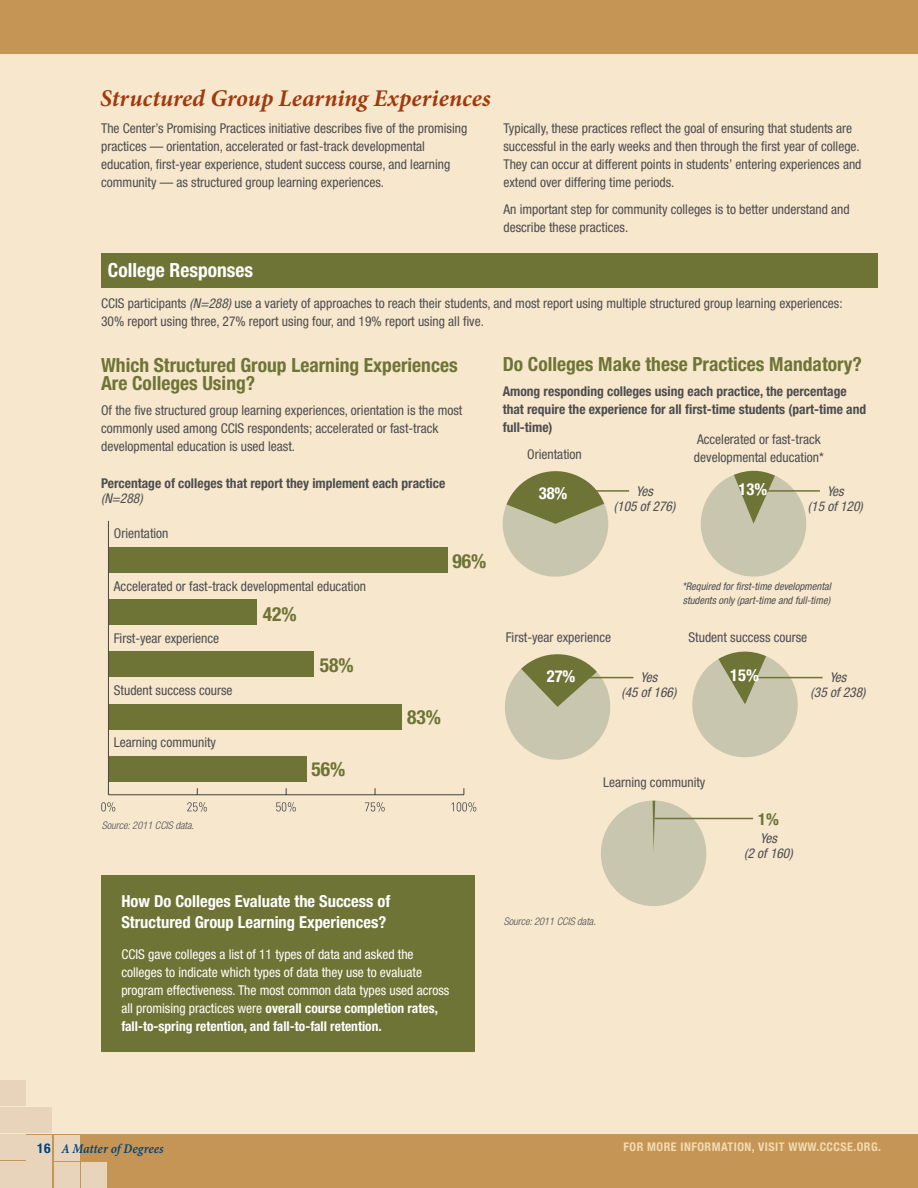
<style>
.page{position:relative;width:918px;height:1188px;background:#f6e7cd}
.page>*{position:absolute;margin:0;border:0;box-sizing:border-box;transform-origin:0 0}
.t1{font:italic 700 24px "Minion Pro";color:#9f3a0d}
.t2{font:700 condensed 19.5px/18px "Helvetica Neue LT Std";color:#6e7435}
.t3{font:700 condensed 19.5px "Helvetica Neue LT Std";color:#fff}
.t4{font:700 condensed 16.5px/21px "Helvetica Neue LT Std";color:#fff}
.t5{font:700 condensed 16.5px "Helvetica Neue LT Std";color:#6e7435}
.t6{font:condensed 13.5px/18px "Helvetica Neue LT Std";color:#4d4d4f}
.t7{font:condensed 13.5px/18px "Helvetica Neue LT Std";color:#fff}
.t8{font:700 condensed 13.5px/18px "Helvetica Neue LT Std";color:#4d4d4f}
.t9{font:italic condensed 13.5px/15px "Helvetica Neue LT Std";color:#4d4d4f;text-align:center}
.t10{font:13.5px "Minion Pro Semibold Cn It Capt";color:#00427a}
.t11{font:700 condensed 12px "Helvetica Neue LT Std";letter-spacing:.04em;color:#f2dab1}
.t12{font:italic condensed 10.5px/13.5px "Helvetica Neue LT Std";color:#4d4d4f}
.t13{font:italic 300 condensed 10.5px "Helvetica Neue LT Std";color:#4d4d4f}
.s1{font-style:italic}
.s2{font-weight:700}
.s3{font-family:"Helvetica Neue LT Std";font-weight:700;font-stretch:condensed}
</style>
<div class="page">
<div style="left:0;top:1135px;width:918px;height:53px;background:#c59556"></div>
<div style="left:0;top:0;width:918px;height:54px;background:#c59556"></div>
<div style="left:27px;top:1162px;width:25px;height:26px;background:#e8d4bb"></div>
<div style="left:54px;top:1162px;width:25px;height:26px;background:#e8d4bb"></div>
<div style="left:81px;top:1162px;width:26px;height:26px;background:#e8d4bb"></div>
<div style="left:0;top:1162px;width:25px;height:26px;background:#e8d4bb"></div>
<div style="left:0;top:1135px;width:25px;height:25px;background:#e8d4bb"></div>
<div style="left:0;top:1080px;width:25px;height:26px;background:#e8d4bb"></div>
<div style="left:0;top:1108px;width:25px;height:25px;background:#e8d4bb"></div>
<div style="left:27px;top:1135px;width:25px;height:26px;background:#e8d4bb"></div>
<div style="left:54px;top:1135px;width:25px;height:26px;background:#e8d4bb"></div>
<div style="left:27px;top:1108px;width:25px;height:25px;background:#e8d4bb"></div>
<div style="left:108px;top:757px;width:198px;height:25px;background:#6e7435"></div>
<div style="left:108px;top:548px;width:340px;height:25px;background:#6e7435"></div>
<div style="left:108px;top:600px;width:149px;height:25px;background:#6e7435"></div>
<div style="left:108px;top:652px;width:206px;height:25px;background:#6e7435"></div>
<div style="left:108px;top:704px;width:294px;height:25px;background:#6e7435"></div>
<div style="left:101px;top:875px;width:373px;height:177px;background:#6e7435"></div>
<div style="left:101px;top:253px;width:777px;height:35px;background:#6e7435"></div>
<svg style="left:101px;top:802px;width:14px;height:10px"></svg>
<svg style="left:187px;top:802px;width:20px;height:10px"></svg>
<svg style="left:276px;top:802px;width:20px;height:10px"></svg>
<svg style="left:365px;top:802px;width:20px;height:10px"></svg>
<svg style="left:452px;top:802px;width:24px;height:10px"></svg>
<hr style="left:108px;top:794px;width:356px;height:1px;background:#4d4d4f">
<hr style="left:108px;top:521px;width:1px;height:274px;background:#4d4d4f">
<svg style="left:505px;top:654px;width:111px;height:106px"></svg>
<hr style="left:580px;top:677px;width:53px;height:1px;background:#6e7435">
<svg style="left:601px;top:801px;width:106px;height:105px"></svg>
<hr style="left:655px;top:818px;width:98px;height:1px;background:#6e7435">
<svg style="left:502px;top:471px;width:107px;height:106px"></svg>
<hr style="left:575px;top:490px;width:54px;height:2px;background:#6e7435">
<svg style="left:701px;top:470px;width:106px;height:107px"></svg>
<hr style="left:766px;top:490px;width:54px;height:2px;background:#6e7435">
<svg style="left:692px;top:651px;width:113px;height:107px"></svg>
<hr style="left:757px;top:677px;width:66px;height:1px;background:#6e7435">
<h1 class="t1" style="left:100px;top:81px;width:392px">Structured Group Learning Experiences</h1>
<p class="t6" style="left:101px;top:119px;width:368px">The Center’s Promising Practices initiative describes five of the promising practices — orientation, accelerated or fast-track developmental education, first-year experience, student success course, and learning community — as structured group learning experiences.</p>
<p class="t6" style="left:503px;top:119px;width:360px">Typically, these practices reflect the goal of ensuring that students are successful in the early weeks and then through the first year of college.<br>They can occur at different points in students’ entering experiences and extend over differing time periods.</p>
<p class="t6" style="left:503px;top:200px;width:348px">An important step for community colleges is to better understand and describe these practices.</p>
<h2 class="t3" style="left:108px;top:259px;width:147px">College Responses</h2>
<p class="t6" style="left:101px;top:294px;width:743px">CCIS participants <span class="s1">(N=288)</span> use a variety of approaches to reach their students, and most report using multiple structured group learning experiences:<br>30% report using three, 27% report using four, and 19% report using all five.</p>
<h2 class="t2" style="left:503px;top:355px;width:361px">Do Colleges Make these Practices Mandatory?</h2>
<p class="t8" style="left:503px;top:382px;width:365px">Among responding colleges using each practice, the percentage that require the experience for all first-time students (part-time and full-time)</p>
<h2 class="t2" style="left:101px;top:356px;width:358px">Which Structured Group Learning Experiences<br>Are Colleges Using?</h2>
<p class="t6" style="left:101px;top:401px;width:363px">Of the five structured group learning experiences, orientation is the most commonly used among CCIS respondents; accelerated or fast-track developmental education is used least.</p>
<p class="t8" style="left:101px;top:474px;width:346px">Percentage of colleges that report they implement each practice</p>
<p class="t9" style="left:101px;top:491px;width:43px">(N=288)</p>
<p class="t6" style="left:694px;top:430px;width:131px">Accelerated or fast-track developmental education*</p>
<p class="t9" style="left:808px;top:484px;width:56px">Yes<br>(15 of 120)</p>
<p class="t6" style="left:527px;top:445px;width:56px">Orientation</p>
<p class="t4" style="left:739px;top:478px;width:30px">13%</p>
<p class="t9" style="left:614px;top:484px;width:63px">Yes<br>(105 of 276)</p>
<p class="t4" style="left:539px;top:482px;width:30px">38%</p>
<p class="t6" style="left:114px;top:524px;width:56px">Orientation</p>
<p class="t6" style="left:114px;top:577px;width:254px">Accelerated or fast-track developmental education</p>
<p class="t6" style="left:114px;top:630px;width:107px">First-year experience</p>
<p class="t6" style="left:114px;top:681px;width:120px">Student success course</p>
<p class="t6" style="left:114px;top:733px;width:104px">Learning community</p>
<p class="t13" style="left:102px;top:820px;width:94px">Source: 2011 CCIS data.</p>
<h2 class="t2" style="left:263px;top:604px;width:35px">42%</h2>
<h2 class="t2" style="left:320px;top:656px;width:35px">58%</h2>
<h2 class="t2" style="left:311px;top:760px;width:35px">56%</h2>
<h2 class="t2" style="left:452px;top:552px;width:35px">96%</h2>
<h2 class="t2" style="left:407px;top:708px;width:35px">83%</h2>
<p class="t4" style="left:121px;top:890px;width:270px">How Do Colleges Evaluate the Success of<br>Structured Group Learning Experiences?</p>
<p class="t7" style="left:121px;top:945px;width:330px">CCIS gave colleges a list of 11 types of data and asked the colleges to indicate which types of data they use to evaluate program effectiveness. The most common data types used across all promising practices were <span class="s2">overall course completion rates, fall-to-spring retention, and fall-to-fall retention.</span></p>
<p class="t6" style="left:506px;top:628px;width:107px">First-year experience</p>
<p class="t4" style="left:547px;top:665px;width:30px">27%</p>
<p class="t12" style="left:682px;top:580px;width:150px">*Required for first-time developmental students only (part-time and full-time)</p>
<p class="t9" style="left:621px;top:670px;width:56px">Yes<br>(45 of 166)</p>
<p class="t6" style="left:689px;top:628px;width:120px">Student success course</p>
<p class="t4" style="left:730px;top:664px;width:30px">15%</p>
<p class="t9" style="left:811px;top:670px;width:56px">Yes<br>(35 of 238)</p>
<p class="t6" style="left:603px;top:773px;width:104px">Learning community</p>
<p class="t13" style="left:504px;top:915px;width:94px">Source: 2011 CCIS data.</p>
<p class="t5" style="left:758px;top:810px;width:22px">1%</p>
<p class="t9" style="left:744px;top:831px;width:50px">Yes<br>(2 of 160)</p>
<p class="t10" style="left:37px;top:1140px;width:128px"><span class="s3">16</span> A Matter of Degrees</p>
<p class="t11" style="left:624px;top:1140px;width:204px">For more information, visit www.cccs</p>
<p class="t11" style="left:847px;top:1140px;width:35px">e.org.</p>
</div>
